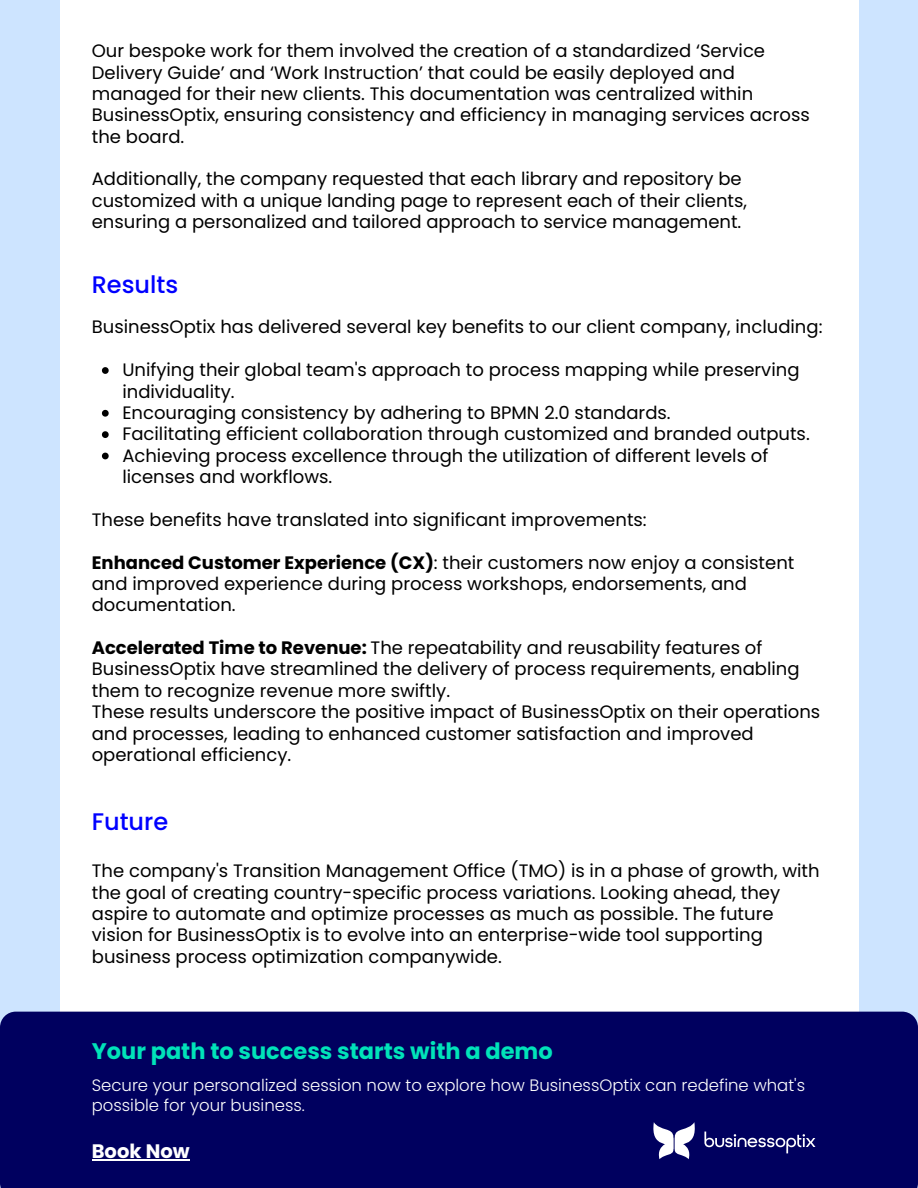
<style>
.page{position:relative;width:918px;height:1188px;background:#cde4ff}
.page>*{position:absolute;margin:0;border:0;box-sizing:border-box;transform-origin:0 0}
.t1{font:500 24px "Poppins";color:#00f}
.t2{font:700 22.5px "Poppins";color:#00e3b9}
.t3{font:700 19.5px "Poppins";color:#fff}
.t4{font:18px/21.3px "Poppins";color:#000}
.t5{font:300 16.5px/19.4px "Poppins";color:#fff}
.s1{font-weight:700}
</style>
<div class="page">
<div style="left:60px;top:0;width:798px;height:1188px;background:#fff"></div>
<div style="left:0;top:1012px;width:918px;height:176px;background:#00005f"></div>
<svg style="left:102px;top:367px;width:7px;height:7px"></svg>
<svg style="left:102px;top:410px;width:7px;height:7px"></svg>
<svg style="left:102px;top:431px;width:7px;height:7px"></svg>
<svg style="left:102px;top:453px;width:7px;height:6px"></svg>
<hr style="left:92px;top:1159px;width:98px;height:2px;background:#fff">
<svg style="left:650px;top:1122px;width:48px;height:37px"></svg>
<svg style="left:704px;top:1132px;width:111px;height:21px;background:#353580"></svg>
<p class="t4" style="left:92px;top:40px;width:720px">Our bespoke work for them involved the creation of a standardized ‘Service Delivery Guide’ and ‘Work Instruction’ that could be easily deployed and managed for their new clients. This documentation was centralized within BusinessOptix, ensuring consistency and efficiency in managing services across the board.</p>
<p class="t4" style="left:92px;top:169px;width:657px">Additionally, the company requested that each library and repository be customized with a unique landing page to represent each of their clients, ensuring a personalized and tailored approach to service management.</p>
<p class="t1" style="left:92px;top:267px;width:88px">Results</p>
<p class="t4" style="left:92px;top:316px;width:732px">BusinessOptix has delivered several key benefits to our client company, including:</p>
<p class="t4" style="left:122px;top:359px;width:679px">Unifying their global team's approach to process mapping while preserving individuality.</p>
<p class="t4" style="left:122px;top:402px;width:550px">Encouraging consistency by adhering to BPMN 2.0 standards.</p>
<p class="t4" style="left:122px;top:423px;width:689px">Facilitating efficient collaboration through customized and branded outputs.</p>
<p class="t4" style="left:122px;top:445px;width:647px">Achieving process excellence through the utilization of different levels of licenses and workflows.</p>
<p class="t4" style="left:92px;top:509px;width:556px">These benefits have translated into significant improvements:</p>
<p class="t4" style="left:92px;top:552px;width:704px"><span class="s1">Enhanced Customer Experience (CX)</span>: their customers now enjoy a consistent and improved experience during process workshops, endorsements, and documentation.</p>
<p class="t4" style="left:92px;top:637px;width:709px"><span class="s1">Accelerated Time to Revenue:</span> The repeatability and reusability features of<br>BusinessOptix have streamlined the delivery of process requirements, enabling them to recognize revenue more swiftly.</p>
<p class="t4" style="left:92px;top:701px;width:730px">These results underscore the positive impact of BusinessOptix on their operations and processes, leading to enhanced customer satisfaction and improved operational efficiency.</p>
<p class="t1" style="left:92px;top:804px;width:78px">Future</p>
<p class="t4" style="left:92px;top:860px;width:729px">The company's Transition Management Office (TMO) is in a phase of growth, with the goal of creating country-specific process variations. Looking ahead, they aspire to automate and optimize processes as much as possible. The future vision for BusinessOptix is to evolve into an enterprise-wide tool supporting business process optimization companywide.</p>
<p class="t2" style="left:92px;top:1035px;width:462px">Your path to success starts with a demo</p>
<p class="t5" style="left:92px;top:1076px;width:715px">Secure your personalized session now to explore how BusinessOptix can redefine what's possible for your business.</p>
<p class="t3" style="left:92px;top:1137px;width:99px">Book Now</p>
</div>
